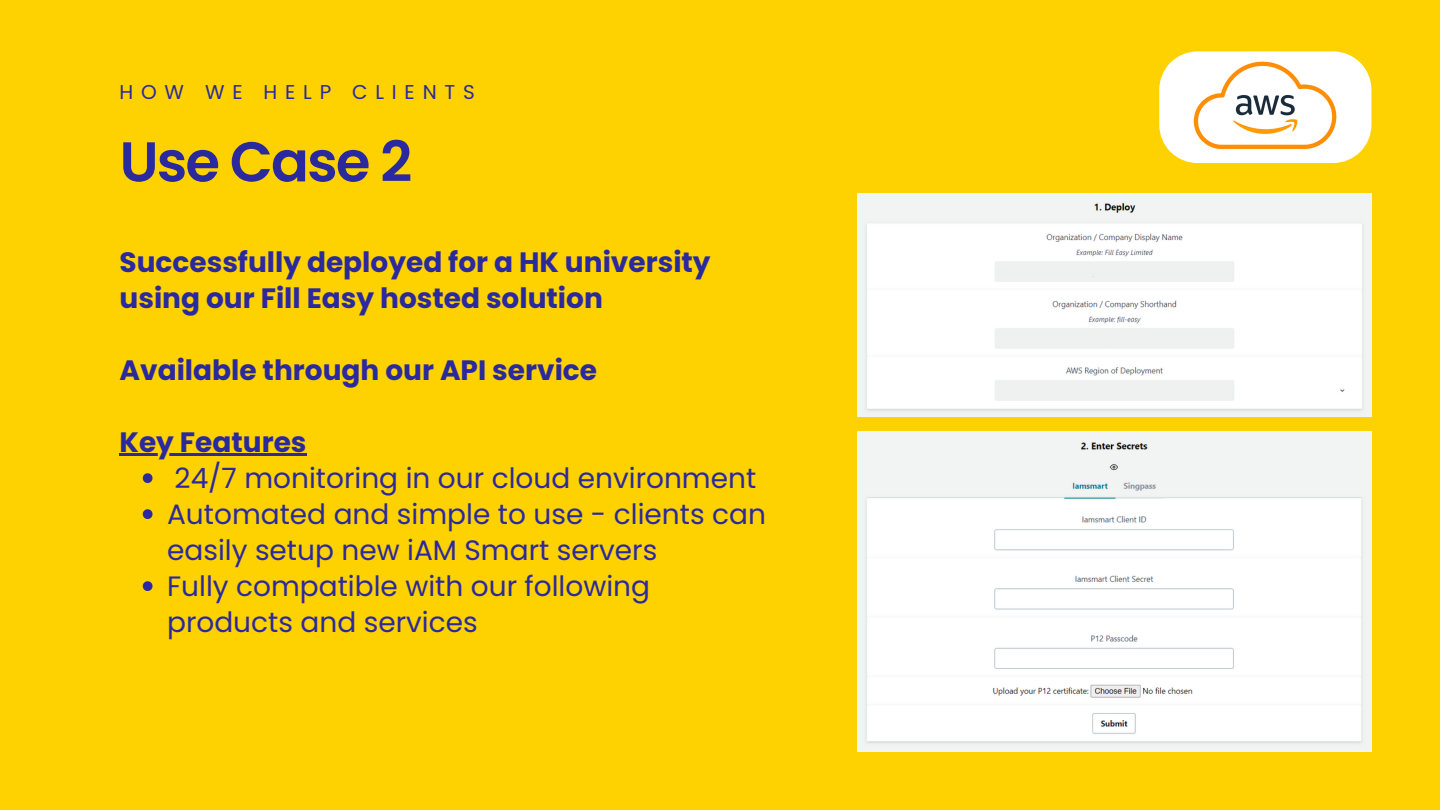
<style>
.page{position:relative;width:1440px;height:810px;background:#fed200}
.page>*{position:absolute;margin:0;border:0;box-sizing:border-box;transform-origin:0 0}
.t1{font:600 56px "Poppins";letter-spacing:-.03em;color:#2b299e}
.t2{font:28px/36px "Poppins";color:#2b299e}
.t3{font:700 28px/36px "Poppins";color:#2b299e}
.t4{font:20px "Poppins";letter-spacing:.39em;color:#2b299e}
</style>
<div class="page">
<svg style="left:1159px;top:51px;width:212px;height:112px;background:#fef7d4"></svg>
<img style="left:1182px;top:59px;width:167px;height:93px">
<img style="left:857px;top:193px;width:514px;height:223px">
<img style="left:857px;top:431px;width:514px;height:320px">
<div style="left:1052px;top:266px;width:125px;height:11px;background:#eff0f0;border-radius:5px"></div>
<svg style="left:143px;top:473px;width:10px;height:10px"></svg>
<svg style="left:143px;top:509px;width:10px;height:10px"></svg>
<svg style="left:143px;top:581px;width:10px;height:10px"></svg>
<hr style="left:120px;top:453px;width:187px;height:2px;background:#2b299e">
<div style="left:1052px;top:333px;width:125px;height:11px;background:#eff0f0;border-radius:5px"></div>
<div style="left:1047px;top:385px;width:135px;height:12px;background:#eff0f0;border-radius:6px"></div>
<p class="t4" style="left:120px;top:78px;width:357px">HOW WE HELP CLIENTS</p>
<p class="t1" style="left:120px;top:123px;width:294px">Use Case 2</p>
<p class="t3" style="left:120px;top:244px;width:593px">Successfully deployed for a HK university using our Fill Easy hosted solution</p>
<p class="t3" style="left:120px;top:352px;width:479px">Available through our API service</p>
<p class="t3" style="left:120px;top:424px;width:189px">Key Features</p>
<p class="t2" style="left:175px;top:460px;width:583px">24/7 monitoring in our cloud environment</p>
<p class="t2" style="left:167px;top:496px;width:600px">Automated and simple to use - clients can easily setup new iAM Smart servers</p>
<p class="t2" style="left:167px;top:568px;width:485px">Fully compatible with our following products and services</p>
</div>
